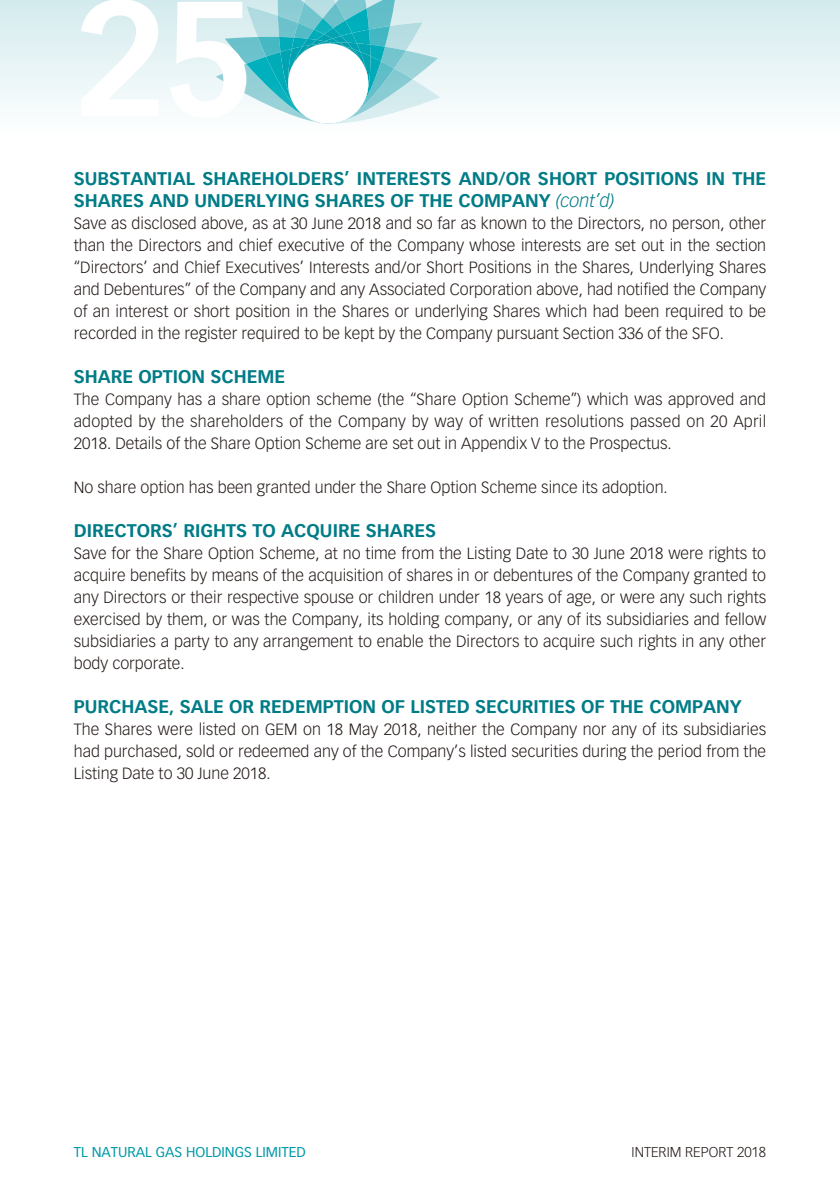
<style>
.page{position:relative;width:840px;height:1191px;background:#fff}
.page>*{position:absolute;margin:0;border:0;box-sizing:border-box;transform-origin:0 0}
.t1{font:700 160px "Vectora LT Std";color:#fff}
.t2{font:700 18px/22px "Vectora LT Std";color:#007c87}
.t3{font:300 16px/22px "Vectora LT Std";color:#231916;text-align:justify}
.t4{font:14px "Vectora LT Std";color:#009aa8}
.t5{font:300 14px "Vectora LT Std";color:#231916}
.s1{font-weight:300;font-style:italic}
</style>
<div class="page">
<svg style="left:0;top:0;width:839px;height:106px"></svg>
<svg style="left:215px;top:0;width:225px;height:124px"></svg>
<h1 class="t1" style="left:74px;top:-17px;width:183px">25</h1>
<p class="t2" style="left:74px;top:169px;width:693px">SUBSTANTIAL SHAREHOLDERS’ INTERESTS AND/OR SHORT POSITIONS IN THE<br>SHARES AND UNDERLYING SHARES OF THE COMPANY <span class="s1">(cont’d)</span></p>
<p class="t3" style="left:74px;top:213px;width:693px">Save as disclosed above, as at 30 June 2018 and so far as known to the Directors, no person, other than the Directors and chief executive of the Company whose interests are set out in the section “Directors’ and Chief Executives’ Interests and/or Short Positions in the Shares, Underlying Shares and Debentures” of the Company and any Associated Corporation above, had notified the Company of an interest or short position in the Shares or underlying Shares which had been required to be recorded in the register required to be kept by the Company pursuant Section 336 of the SFO.</p>
<p class="t2" style="left:74px;top:367px;width:213px">SHARE OPTION SCHEME</p>
<p class="t3" style="left:74px;top:389px;width:693px">The Company has a share option scheme (the “Share Option Scheme”) which was approved and adopted by the shareholders of the Company by way of written resolutions passed on 20 April 2018. Details of the Share Option Scheme are set out in Appendix V to the Prospectus.</p>
<p class="t3" style="left:74px;top:477px;width:595px">No share option has been granted under the Share Option Scheme since its adoption.</p>
<p class="t2" style="left:74px;top:521px;width:363px">DIRECTORS’ RIGHTS TO ACQUIRE SHARES</p>
<p class="t3" style="left:74px;top:543px;width:693px">Save for the Share Option Scheme, at no time from the Listing Date to 30 June 2018 were rights to acquire benefits by means of the acquisition of shares in or debentures of the Company granted to any Directors or their respective spouse or children under 18 years of age, or were any such rights exercised by them, or was the Company, its holding company, or any of its subsidiaries and fellow subsidiaries a party to any arrangement to enable the Directors to acquire such rights in any other body corporate.</p>
<p class="t2" style="left:74px;top:697px;width:669px">PURCHASE, SALE OR REDEMPTION OF LISTED SECURITIES OF THE COMPANY</p>
<p class="t3" style="left:74px;top:719px;width:693px">The Shares were listed on GEM on 18 May 2018, neither the Company nor any of its subsidiaries had purchased, sold or redeemed any of the Company’s listed securities during the period from the Listing Date to 30 June 2018.</p>
<p class="t4" style="left:74px;top:1145px;width:233px">TL NATURAL GAS HOLDINGS LIMITED</p>
<p class="t5" style="left:631px;top:1145px;width:136px">INTERIM REPORT 2018</p>
</div>
